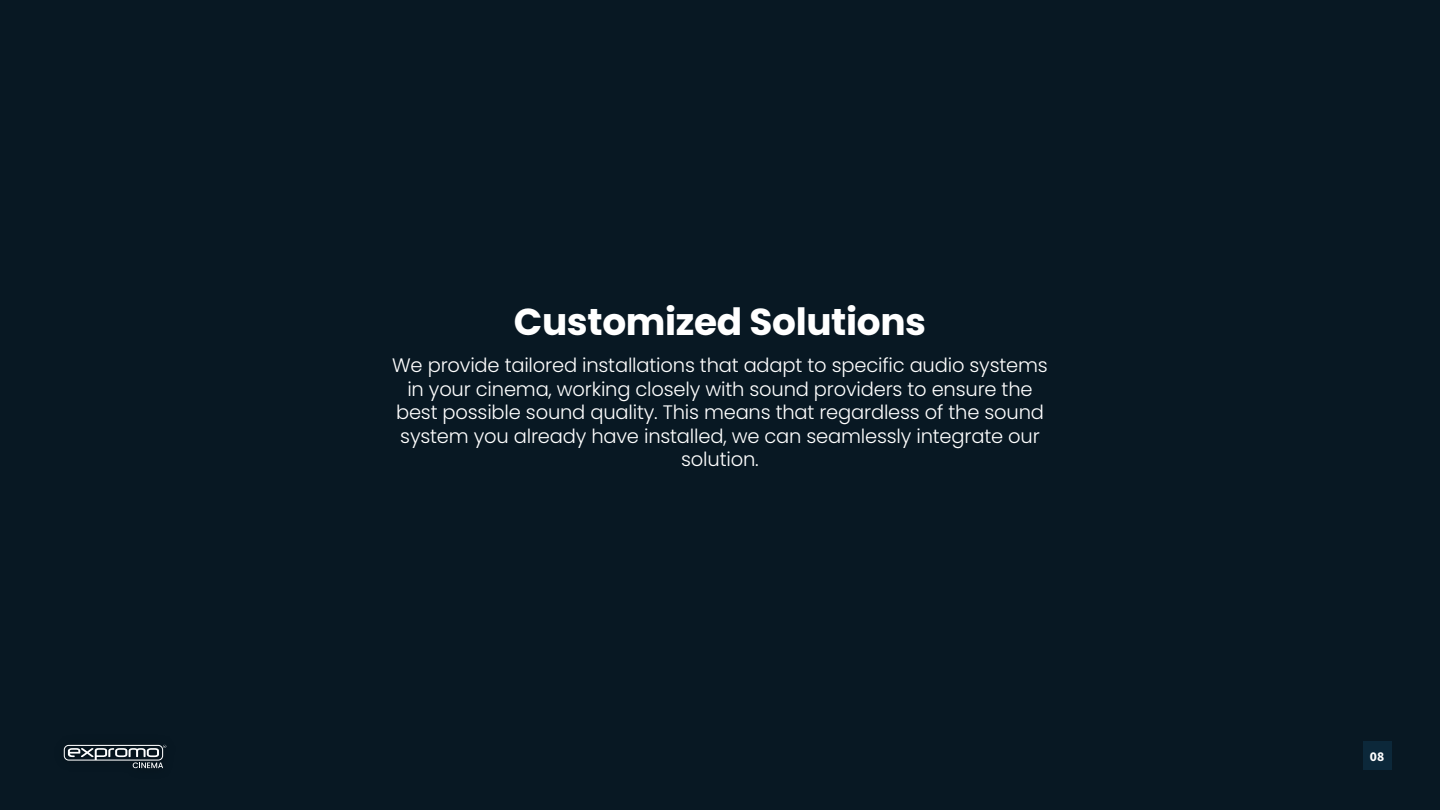
<style>
.page{position:relative;width:1440px;height:810px;background:#081823}
.page>*{position:absolute;margin:0;border:0;box-sizing:border-box;transform-origin:0 0}
.t1{font:700 37.5px "Poppins";letter-spacing:-.01em;color:#fff}
.t2{font:300 19.5px/23.4px "Poppins";letter-spacing:-.01em;color:#fff;text-align:center}
.t3{font:700 13.5px "Source Sans Pro";color:#fff}
</style>
<div class="page">
<svg style="left:64px;top:745px;width:102px;height:23px"></svg>
<div style="left:1363px;top:742px;width:28px;height:28px;background:#0c283a"></div>
<h1 class="t1" style="left:514px;top:300px;width:414px">Customized Solutions</h1>
<p class="t2" style="left:392px;top:354px;width:657px">We provide tailored installations that adapt to specific audio systems in your cinema, working closely with sound providers to ensure the best possible sound quality. This means that regardless of the sound system you already have installed, we can seamlessly integrate our solution.</p>
<p class="t3" style="left:1370px;top:747px;width:16px">08</p>
</div>
